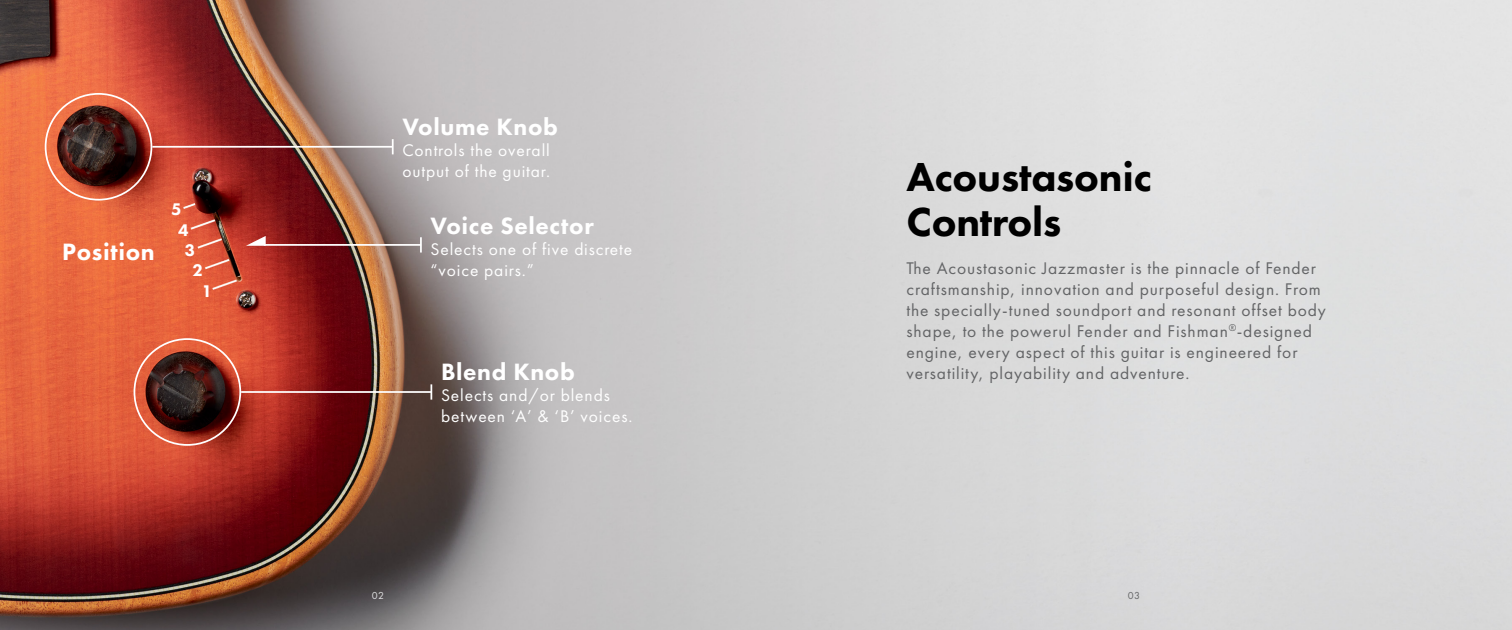
<style>
.page{position:relative;width:1512px;height:630px;background:#fff}
.page>*{position:absolute;margin:0;border:0;box-sizing:border-box;transform-origin:0 0}
.t1{font:42px/45.5px "Futura PT Heavy";letter-spacing:-.005em;color:#000}
.t2{font:24.5px "Futura PT Heavy";letter-spacing:.025em;color:#fff}
.t3{font:17.5px/21px "Futura PT";letter-spacing:.05em;color:#636466}
.t4{font:17.5px/21px "Futura PT";letter-spacing:.05em;color:#fff}
.t5{font:17.5px "Futura PT Heavy";color:#fff}
.t6{font:10.5px "Futura PT";color:#e2e3e4}
.t7{font:10.5px "Futura PT";color:#636466}
</style>
<div class="page">
<img style="left:0;top:0;width:1512px;height:630px">
<svg style="left:246px;top:236px;width:20px;height:10px"></svg>
<hr style="left:264px;top:244px;width:157px;height:2px;background:#fff">
<hr style="left:152px;top:146px;width:241px;height:2px;background:#fff">
<hr style="left:241px;top:391px;width:190px;height:2px;background:#fff">
<svg style="left:420px;top:237px;width:2px;height:16px"></svg>
<svg style="left:392px;top:139px;width:2px;height:15px"></svg>
<svg style="left:430px;top:384px;width:2px;height:16px"></svg>
<div style="left:45px;top:93px;width:107px;height:108px;border:2px solid #fff;border-radius:50%"></div>
<div style="left:134px;top:338px;width:107px;height:108px;border:2px solid #fff;border-radius:50%"></div>
<h2 class="t2" style="left:62px;top:236px;width:94px">Position</h2>
<p class="t5" style="left:171px;top:198px;width:12px">5</p>
<p class="t5" style="left:178px;top:218px;width:12px">4</p>
<p class="t5" style="left:185px;top:239px;width:12px">3</p>
<p class="t5" style="left:192px;top:259px;width:12px">2</p>
<p class="t5" style="left:202px;top:280px;width:12px">1</p>
<h2 class="t2" style="left:402px;top:111px;width:157px">Volume Knob</h2>
<p class="t4" style="left:402px;top:140px;width:149px">Controls the overall output of the guitar.</p>
<h2 class="t2" style="left:431px;top:210px;width:165px">Voice Selector</h2>
<p class="t4" style="left:431px;top:238px;width:203px">Selects one of five discrete “voice pairs.”</p>
<h2 class="t2" style="left:441px;top:356px;width:135px">Blend Knob</h2>
<p class="t4" style="left:441px;top:385px;width:193px">Selects and/or blends between ‘A’ &amp; ‘B’ voices.</p>
<h1 class="t1" style="left:906px;top:153px;width:247px">Acoustasonic<br>Controls</h1>
<p class="t3" style="left:906px;top:258px;width:421px">The Acoustasonic Jazzmaster is the pinnacle of Fender craftsmanship, innovation and purposeful design. From the specially-tuned soundport and resonant offset body shape, to the powerul Fender and Fishman<sup>®</sup>-designed engine, every aspect of this guitar is engineered for versatility, playability and adventure.</p>
<p class="t6" style="left:372px;top:589px;width:14px">02</p>
<p class="t7" style="left:1128px;top:589px;width:14px">03</p>
</div>
